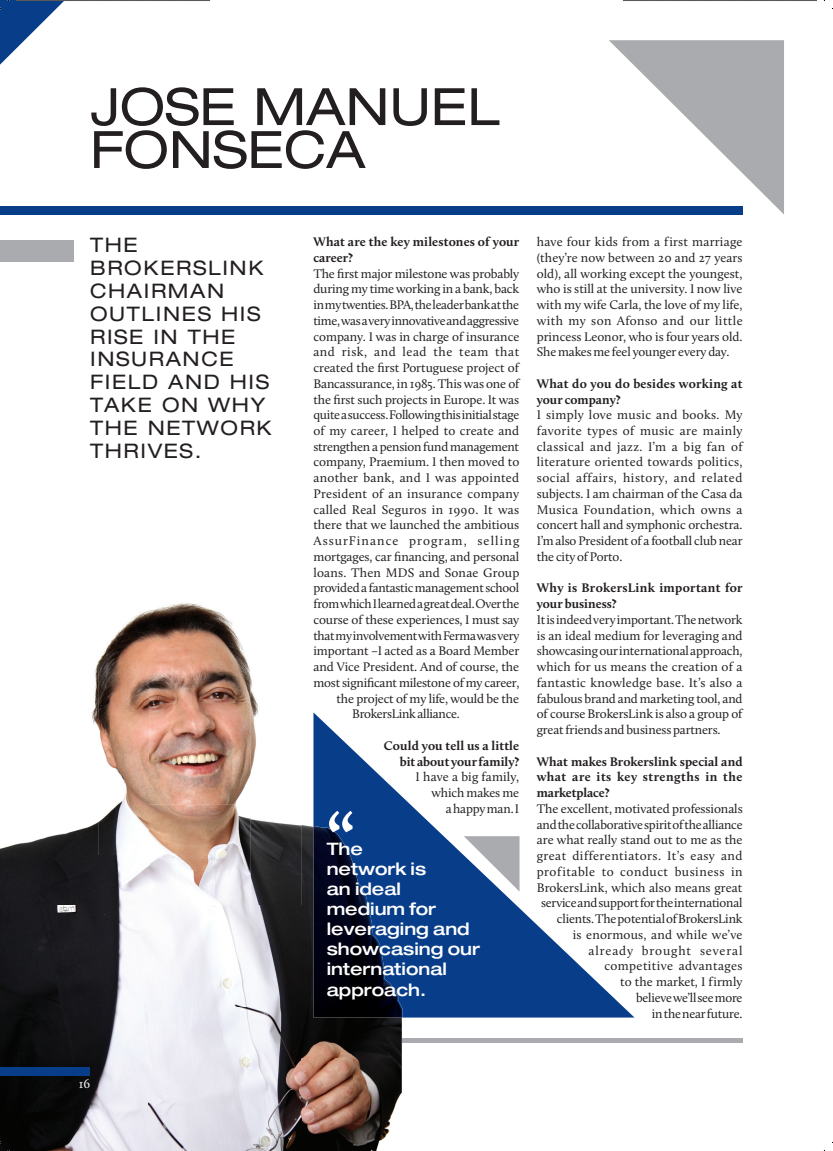
<style>
.page{position:relative;width:833px;height:1151px;background:#fff}
.page>*{position:absolute;margin:0;border:0;box-sizing:border-box;transform-origin:0 0}
.t1{font:700 68.75px "Calluna";color:#fff}
.t2{font:expanded 51.5px/42.9px "Helvetica Neue";color:#231f20}
.t3{font:expanded 20px/22.9px "Helvetica Neue";letter-spacing:.08em;color:#231f20}
.t4{font:500 expanded 17.12px/20px "Helvetica Neue";color:#fff}
.t5{font:12.88px/15.8px "Calluna";letter-spacing:-.01em;color:#231f20;text-align:justify}
.t6{font:700 12.88px/15.8px "Calluna";letter-spacing:.01em;color:#231f20}
.t7{font:12.88px "Calluna";letter-spacing:.02em;color:#231f20}
.t8{font:12.88px "Calluna";letter-spacing:.015em;color:#231f20}
.t9{font:12.88px "Calluna";letter-spacing:.01em;color:#231f20}
.t10{font:12.88px "Calluna";letter-spacing:.08em;color:#231f20}
.t11{font:12.88px "Calluna";letter-spacing:.04em;color:#231f20}
.t12{font:12.88px "Calluna";color:#fff}
</style>
<div class="page">
<div style="left:0;top:206px;width:742px;height:9px;background:#083e89"></div>
<hr style="left:396px;top:1038px;width:346px;height:4px;background:#aaabaf">
<svg style="left:609px;top:40px;width:174px;height:175px"></svg>
<img style="left:149px;top:603px;width:101px;height:303px">
<img style="left:98px;top:612px;width:46px;height:138px">
<img style="left:250px;top:674px;width:51px;height:232px">
<img style="left:91px;top:662px;width:7px;height:64px">
<img style="left:301px;top:825px;width:51px;height:326px">
<img style="left:0;top:822px;width:98px;height:287px">
<img style="left:98px;top:855px;width:51px;height:254px">
<img style="left:149px;top:906px;width:152px;height:245px">
<img style="left:352px;top:1017px;width:47px;height:134px">
<img style="left:0;top:1109px;width:149px;height:42px">
<svg style="left:79px;top:1079px;width:11px;height:9px"></svg>
<svg style="left:396px;top:1038px;width:6px;height:4px"></svg>
<div style="left:0;top:240px;width:74px;height:22px;background:#aaabaf"></div>
<svg style="left:313px;top:712px;width:321px;height:305px"></svg>
<img style="left:313px;top:826px;width:45px;height:191px">
<img style="left:357px;top:905px;width:45px;height:112px">
<svg style="left:463px;top:836px;width:56px;height:56px"></svg>
<div style="left:0;top:1067px;width:90px;height:8px;background:#083e89"></div>
<svg style="left:0;top:0;width:210px;height:65px"></svg>
<svg style="left:623px;top:0;width:193px;height:1px"></svg>
<h2 class="t2" style="left:90px;top:84px;width:411px">JOSE MANUEL<br>FONSECA</h2>
<p class="t6" style="left:313px;top:234px;width:207px">What are the key milestones of your career?</p>
<p class="t5" style="left:313px;top:265px;width:207px">The first major milestone was probably</p>
<p class="t5" style="left:313px;top:281px;width:207px">during my time working in a bank, back</p>
<p class="t5" style="left:313px;top:297px;width:207px">in my twenties. BPA, the leader bank at the</p>
<p class="t5" style="left:313px;top:312px;width:207px">time, was a very innovative and aggressive</p>
<p class="t5" style="left:313px;top:328px;width:207px">company. I was in charge of insurance</p>
<p class="t11" style="left:313px;top:344px;width:207px">and risk, and lead the team that</p>
<p class="t5" style="left:313px;top:360px;width:208px">created the first Portuguese project of</p>
<p class="t5" style="left:313px;top:375px;width:208px">Bancassurance, in 1985. This was one of</p>
<p class="t5" style="left:313px;top:391px;width:207px">the first such projects in Europe. It was</p>
<p class="t5" style="left:313px;top:407px;width:207px">quite a success. Following this initial stage</p>
<p class="t9" style="left:313px;top:423px;width:207px">of my career, I helped to create and</p>
<p class="t5" style="left:313px;top:438px;width:207px">strengthen a pension fund management</p>
<p class="t5" style="left:313px;top:454px;width:207px">company, Praemium. I then moved to</p>
<p class="t7" style="left:313px;top:470px;width:207px">another bank, and I was appointed</p>
<p class="t8" style="left:313px;top:486px;width:207px">President of an insurance company</p>
<p class="t7" style="left:313px;top:502px;width:207px">called Real Seguros in 1990. It was</p>
<p class="t5" style="left:313px;top:517px;width:207px">there that we launched the ambitious</p>
<p class="t10" style="left:313px;top:533px;width:207px">AssurFinance program, selling</p>
<p class="t5" style="left:313px;top:549px;width:207px">mortgages, car financing, and personal</p>
<p class="t8" style="left:313px;top:565px;width:207px">loans. Then MDS and Sonae Group</p>
<p class="t5" style="left:313px;top:580px;width:207px">provided a fantastic management school</p>
<p class="t5" style="left:313px;top:596px;width:207px">from which I learned a great deal. Over the</p>
<p class="t5" style="left:313px;top:612px;width:207px">course of these experiences, I must say</p>
<p class="t5" style="left:313px;top:627px;width:207px">that my involvement with Ferma was very</p>
<p class="t5" style="left:313px;top:643px;width:207px">important –I acted as a Board Member</p>
<p class="t5" style="left:313px;top:659px;width:207px">and Vice President. And of course, the</p>
<p class="t5" style="left:313px;top:675px;width:207px">most significant milestone of my career,</p>
<p class="t5" style="left:336px;top:690px;width:184px">the project of my life, would be the</p>
<p class="t5" style="left:352px;top:706px;width:109px">BrokersLink alliance.</p>
<p class="t6" style="left:384px;top:737px;width:137px;text-align:right">Could you tell us a little bit about your family?</p>
<p class="t5" style="left:415px;top:769px;width:105px;text-align:right">I have a big family, which makes me<br>a happy man. I</p>
<h3 class="t3" style="left:90px;top:233px;width:183px">THE<br>BROKERSLINK<br>CHAIRMAN<br>OUTLINES HIS<br>RISE IN THE<br>INSURANCE<br>FIELD AND HIS<br>TAKE ON WHY<br>THE NETWORK<br>THRIVES.</h3>
<p class="t5" style="left:536px;top:234px;width:207px">have four kids from a first marriage (they’re now between 20 and 27 years old), all working except the youngest, who is still at the university. I now live with my wife Carla, the love of my life, with my son Afonso and our little princess Leonor, who is four years old.<br>She makes me feel younger every day.</p>
<p class="t6" style="left:536px;top:375px;width:207px">What do you do besides working at your company?</p>
<p class="t5" style="left:536px;top:407px;width:208px">I simply love music and books. My favorite types of music are mainly classical and jazz. I’m a big fan of literature oriented towards politics, social affairs, history, and related subjects. I am chairman of the Casa da Musica Foundation, which owns a concert hall and symphonic orchestra.<br>I’m also President of a football club near the city of Porto.</p>
<p class="t6" style="left:536px;top:580px;width:207px">Why is BrokersLink important for your business?</p>
<p class="t5" style="left:536px;top:612px;width:208px">It is indeed very important. The network is an ideal medium for leveraging and showcasing our international approach, which for us means the creation of a fantastic knowledge base. It’s also a fabulous brand and marketing tool, and of course BrokersLink is also a group of great friends and business partners.</p>
<p class="t6" style="left:536px;top:753px;width:207px;text-align:justify">What makes Brokerslink special and what are its key strengths in the marketplace?</p>
<p class="t5" style="left:536px;top:801px;width:207px;text-align:right">The excellent, motivated professionals and the collaborative spirit of the alliance are what really stand out to me as the great differentiators. It’s easy and profitable to conduct business in<br>BrokersLink, which also means great service and support for the international clients. The potential of BrokersLink<br>is enormous, and while we’ve already brought several competitive advantages<br>to the market, I firmly<br>believe we’ll see more<br>in the near future.</p>
<h1 class="t1" style="left:326px;top:796px;width:29px">“</h1>
<h3 class="t4" style="left:326px;top:839px;width:155px">The<br>network is<br>an ideal medium for leveraging and showcasing our international approach.</h3>
<p class="t12" style="left:79px;top:1076px;width:13px">16</p>
</div>
